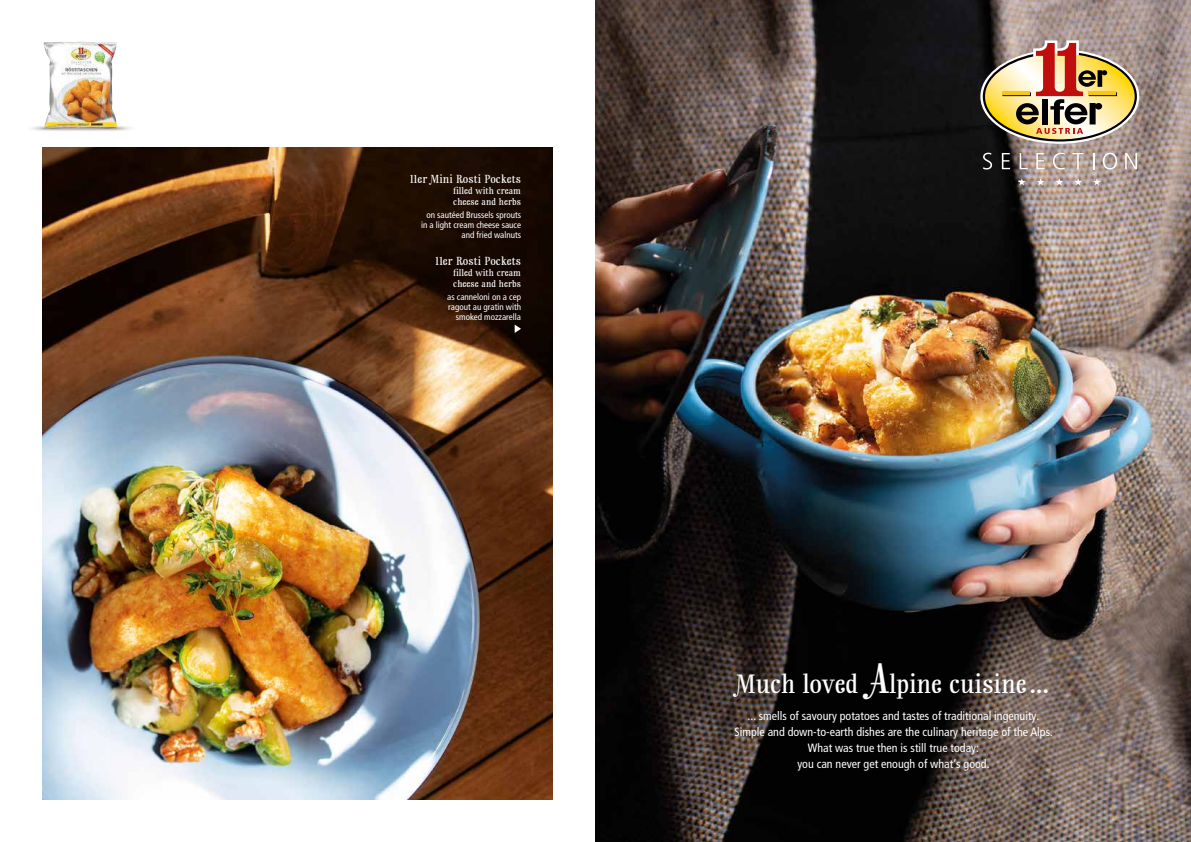
<style>
.page{position:relative;width:1191px;height:842px;background:#fff}
.page>*{position:absolute;margin:0;border:0;box-sizing:border-box;transform-origin:0 0}
.t1{font:25px "Rainbow Mansion";letter-spacing:-.01em;color:#fff}
.t2{font:condensed 12px/16px "Frutiger LT Pro";color:#fff;text-align:center}
.t3{font:11px "Rainbow Mansion";color:#fff}
.t4{font:condensed 9px/10px "Frutiger LT Pro";color:#fff;text-align:right}
.t5{font:9px/10.8px "Rainbow Mansion";letter-spacing:.005em;color:#fff}
.s1{font-size:40px}
</style>
<div class="page">
<img style="left:44px;top:42px;width:73px;height:87px">
<img style="left:43px;top:147px;width:510px;height:652px">
<svg style="left:514px;top:325px;width:7px;height:8px"></svg>
<img style="left:595px;top:0;width:596px;height:842px">
<img style="left:980px;top:40px;width:159px;height:104px">
<svg style="left:983px;top:153px;width:9px;height:16px"></svg>
<svg style="left:1001px;top:153px;width:9px;height:16px"></svg>
<svg style="left:1019px;top:153px;width:8px;height:16px"></svg>
<svg style="left:1036px;top:153px;width:8px;height:16px"></svg>
<svg style="left:1053px;top:153px;width:11px;height:16px"></svg>
<svg style="left:1072px;top:153px;width:11px;height:16px"></svg>
<svg style="left:1092px;top:153px;width:2px;height:16px"></svg>
<svg style="left:1102px;top:153px;width:15px;height:16px"></svg>
<svg style="left:1125px;top:153px;width:12px;height:16px"></svg>
<svg style="left:1018px;top:178px;width:7px;height:7px"></svg>
<svg style="left:1037px;top:178px;width:7px;height:7px"></svg>
<svg style="left:1055px;top:178px;width:8px;height:7px"></svg>
<svg style="left:1074px;top:178px;width:7px;height:7px"></svg>
<svg style="left:1093px;top:178px;width:7px;height:7px"></svg>
<p class="t3" style="left:410px;top:172px;width:113px">11er Mini Rosti Pockets</p>
<p class="t5" style="left:453px;top:185px;width:69px">filled with cream cheese and herbs</p>
<p class="t4" style="left:421px;top:209px;width:101px">on sautéed Brussels sprouts in a light cream cheese sauce and fried walnuts</p>
<p class="t3" style="left:435px;top:255px;width:87px">11er Rosti Pockets</p>
<p class="t5" style="left:453px;top:267px;width:69px">filled with cream cheese and herbs</p>
<p class="t4" style="left:447px;top:292px;width:75px">as canneloni on a cep ragout au gratin with smoked mozzarella</p>
<h1 class="t1" style="left:736px;top:669px;width:315px">Much loved <span class="s1">A</span>lpine cuisine...</h1>
<p class="t2" style="left:734px;top:708px;width:320px">... smells of savoury potatoes and tastes of traditional ingenuity.<br>Simple and down-to-earth dishes are the culinary heritage of the Alps.<br>What was true then is still true today:<br>you can never get enough of what‘s good.</p>
</div>
